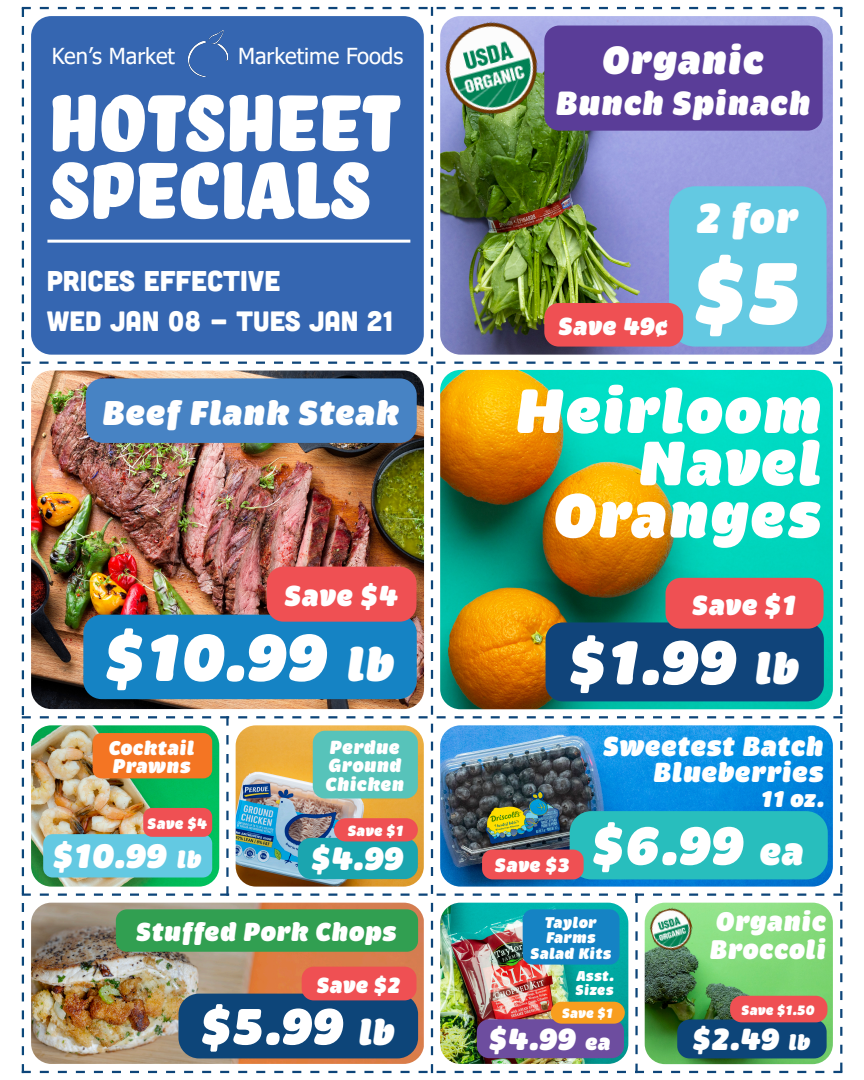
<style>
.page{position:relative;width:864px;height:1080px;background:#fff}
.page>*{position:absolute;margin:0;border:0;box-sizing:border-box;transform-origin:0 0}
.t1{font:103.5px "Bello Caps Pro";color:#fff}
.t2{font:italic 900 89.62px "Brevia";color:#fff}
.t3{font:italic 900 68.03px "Brevia";color:#fff}
.t4{font:italic 900 64.12px "Brevia";color:#fff}
.t5{font:italic 900 63.6px "Brevia";color:#fff}
.t6{font:italic 900 55.05px "Brevia";color:#fff}
.t7{font:italic 900 52.28px "Brevia";color:#fff}
.t8{font:italic 900 43.05px "Brevia";color:#fff}
.t9{font:italic 900 40.5px "Brevia";color:#fff}
.t10{font:italic 900 35.25px "Brevia";color:#fff}
.t11{font:italic 900 34.95px "Brevia";color:#fff}
.t12{font:italic 900 34.5px "Brevia";color:#fff}
.t13{font:italic 900 33.3px "Brevia";color:#fff}
.t14{font:italic 900 31.35px "Brevia";color:#fff}
.t15{font:italic 900 29.78px "Brevia";color:#fff}
.t16{font:28.58px "Cubano";color:#fff}
.t17{font:italic 900 28.5px "Brevia";color:#fff}
.t18{font:italic 900 28.35px/26.7px "Brevia";color:#fff;text-align:right}
.t19{font:27.97px "Cubano";color:#fff}
.t20{font:italic 900 27.67px/27.7px "Brevia";color:#fff}
.t21{font:italic 900 26.78px "Brevia";color:#fff}
.t22{font:italic 900 25.35px "Brevia";letter-spacing:-.005em;color:#fff}
.t23{font:italic 900 23.4px "Brevia";color:#fff}
.t24{font:italic 900 22.5px "Brevia";color:#fff}
.t25{font:22.05px "Tahoma";color:#fff}
.t26{font:italic 900 20.4px/18.4px "Brevia";color:#fff}
.t27{font:italic 900 19.88px "Brevia";color:#fff}
.t28{font:italic 900 19.5px/18.8px "Brevia";color:#fff}
.t29{font:italic 900 15.9px/15.3px "Brevia";color:#fff}
.t30{font:italic 900 15.6px "Brevia";color:#fff}
.t31{font:italic 900 15.23px "Brevia";color:#fff}
.t32{font:italic 900 14.62px "Brevia";color:#fff}
.t33{font:italic 900 13.95px "Brevia";letter-spacing:-.005em;color:#fff}
.t34{font:italic 900 13.88px "Brevia";color:#fff}
.s1{font-size:48.53px}
.s2{font-size:24.9px}
.s3{font-size:37.28px}
.s4{font-size:24.08px}
.s5{font-size:45.3px}
.s6{font-size:39.22px}
.s7{font-size:22.35px}
</style>
<div class="page">
<img style="left:22px;top:7px;width:820px;height:1066px">
<div style="left:86px;top:378px;width:331px;height:65px;background:#4783c4;border-radius:17px"></div>
<div style="left:178px;top:994px;width:240px;height:64px;background:#0d4579;border-radius:21px"></div>
<div style="left:298px;top:838px;width:120px;height:41px;background:#1ba5af;border-radius:13px"></div>
<div style="left:302px;top:967px;width:115px;height:33px;background:#ef5053;border-radius:12px"></div>
<div style="left:93px;top:733px;width:119px;height:45px;background:#f47523;border-radius:9px"></div>
<div style="left:43px;top:834px;width:169px;height:44px;background:#63c9e2;border-radius:9px"></div>
<div style="left:477px;top:1019px;width:147px;height:39px;background:#6d4d9f;border-radius:12px"></div>
<div style="left:677px;top:1019px;width:150px;height:39px;background:#0d4579;border-radius:12px"></div>
<img style="left:436px;top:13px;width:111px;height:111px">
<div style="left:83px;top:615px;width:334px;height:84px;background:#1583c4;border-radius:18px"></div>
<div style="left:334px;top:818px;width:84px;height:23px;background:#ef5053;border-radius:12px"></div>
<div style="left:730px;top:996px;width:97px;height:26px;background:#ef5053;border-radius:12px"></div>
<div style="left:267px;top:567px;width:150px;height:55px;background:#ef5053;border-radius:17px"></div>
<div style="left:143px;top:808px;width:69px;height:29px;background:#ef5053;border-radius:9px"></div>
<div style="left:313px;top:731px;width:105px;height:67px;background:#57c3ba;border-radius:12px"></div>
<div style="left:116px;top:909px;width:302px;height:43px;background:#319f51;border-radius:11px"></div>
<div style="left:669px;top:186px;width:158px;height:161px;background:#63c9e2;border-radius:26px"></div>
<div style="left:544px;top:303px;width:139px;height:44px;background:#ef5053;border-radius:15px"></div>
<img style="left:646px;top:904px;width:51px;height:51px">
<div style="left:546px;top:622px;width:278px;height:79px;background:#10447a;border-radius:17px"></div>
<div style="left:666px;top:578px;width:158px;height:51px;background:#ef5053;border-radius:15px"></div>
<div style="left:551px;top:1002px;width:74px;height:22px;background:#f89e1e;border-radius:11px"></div>
<div style="left:523px;top:909px;width:97px;height:56px;background:#1583c4;border-radius:10px"></div>
<div style="left:570px;top:811px;width:258px;height:68px;background:#28bebd;border-radius:22px"></div>
<div style="left:482px;top:850px;width:102px;height:29px;background:#ef5053;border-radius:11px"></div>
<p class="t25" style="left:52px;top:41px;width:125px">Ken’s Market</p>
<p class="t25" style="left:238px;top:41px;width:167px">Marketime Foods</p>
<p class="t9" style="left:602px;top:34px;width:164px">Organic</p>
<p class="t12" style="left:556px;top:81px;width:257px">Bunch Spinach</p>
<p class="t1" style="left:47px;top:59px;width:352px">Hotsheet</p>
<p class="t1" style="left:47px;top:127px;width:323px">Specials</p>
<p class="t8" style="left:696px;top:190px;width:104px">2 for</p>
<p class="t16" style="left:47px;top:262px;width:235px">PRICES EFFECTIVE</p>
<p class="t19" style="left:47px;top:304px;width:348px">WED JAN 08 - TUES JAN 21</p>
<p class="t10" style="left:102px;top:390px;width:300px">Beef Flank Steak</p>
<p class="t15" style="left:285px;top:577px;width:115px">Save $4</p>
<p class="t3" style="left:105px;top:614px;width:292px">$10.99 <span class="s1">lb</span></p>
<p class="t26" style="left:109px;top:739px;width:87px">Cocktail<br>Prawns</p>
<p class="t30" style="left:148px;top:813px;width:61px">Save $4</p>
<p class="t11" style="left:53px;top:834px;width:150px">$10.99 <span class="s2">lb</span></p>
<p class="t28" style="left:325px;top:738px;width:81px">Perdue<br>Ground<br>Chicken</p>
<p class="t31" style="left:348px;top:821px;width:57px">Save $1</p>
<p class="t13" style="left:311px;top:838px;width:94px">$4.99</p>
<p class="t21" style="left:136px;top:915px;width:263px">Stuffed Pork Chops</p>
<p class="t24" style="left:317px;top:970px;width:85px">Save $2</p>
<p class="t7" style="left:201px;top:993px;width:196px">$5.99 <span class="s3">lb</span></p>
<p class="t22" style="left:558px;top:310px;width:111px">Save 49<span class="s4">¢</span></p>
<p class="t2" style="left:693px;top:236px;width:110px">$5</p>
<p class="t4" style="left:515px;top:370px;width:309px">Heirloom</p>
<p class="t4" style="left:638px;top:423px;width:186px">Navel</p>
<p class="t4" style="left:553px;top:475px;width:271px">Oranges</p>
<p class="t17" style="left:692px;top:587px;width:106px">Save $1</p>
<p class="t5" style="left:569px;top:622px;width:232px">$1.99 <span class="s5">lb</span></p>
<p class="t18" style="left:603px;top:733px;width:223px">Sweetest Batch<br>Blueberries</p>
<p class="t27" style="left:495px;top:853px;width:76px">Save $3</p>
<p class="t23" style="left:761px;top:784px;width:65px">11 oz.</p>
<p class="t6" style="left:592px;top:811px;width:214px">$6.99 <span class="s6">ea</span></p>
<p class="t29" style="left:545px;top:915px;width:53px">Taylor<br>Farms</p>
<p class="t29" style="left:530px;top:946px;width:83px">Salad Kits</p>
<p class="t32" style="left:576px;top:966px;width:39px">Asst.</p>
<p class="t32" style="left:576px;top:981px;width:40px">Sizes</p>
<p class="t34" style="left:562px;top:1005px;width:52px">Save $1</p>
<p class="t14" style="left:489px;top:1019px;width:124px">$4.99 <span class="s7">ea</span></p>
<p class="t20" style="left:710px;top:908px;width:119px">Organic<br>Broccoli</p>
<p class="t33" style="left:742px;top:1001px;width:75px">Save $1.50</p>
<p class="t14" style="left:692px;top:1019px;width:120px">$2.49 <span class="s7">lb</span></p>
</div>
